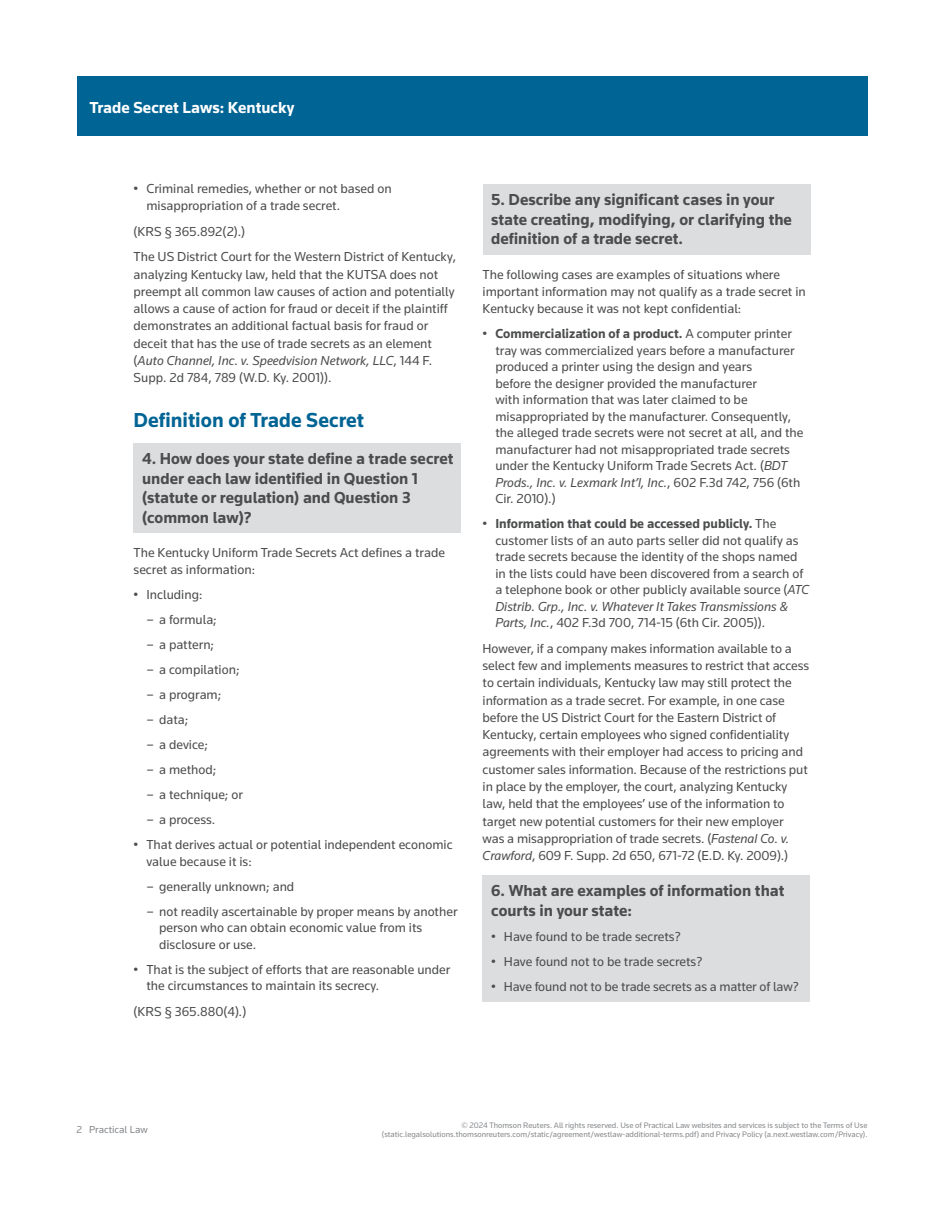
<style>
.page{position:relative;width:944px;height:1214px;background:#fff}
.page>*{position:absolute;margin:0;border:0;box-sizing:border-box;transform-origin:0 0}
.t1{font:700 21px "Knowledge";color:#006494}
.t2{font:700 16.5px/19.5px "Knowledge";color:#4b4c4d}
.t3{font:700 16.5px "Knowledge";color:#fff}
.t4{font:13.5px/16.5px "Knowledge";color:#4b4c4d}
.t5{font:10.5px "Knowledge";color:#86888b}
.t6{font:8.25px/9.8px "Knowledge";color:#86888b;text-align:right}
.s1{font-style:italic}
.s2{font-weight:700}
</style>
<div class="page">
<div style="left:77px;top:77px;width:790px;height:59px;background:#006494"></div>
<div style="left:134px;top:443px;width:327px;height:89px;background:#dcdddf"></div>
<div style="left:482px;top:184px;width:328px;height:70px;background:#dcdddf"></div>
<div style="left:482px;top:875px;width:328px;height:126px;background:#dcdddf"></div>
<p class="t3" style="left:89px;top:97px;width:206px">Trade Secret Laws: Kentucky</p>
<p class="t4" style="left:146px;top:180px;width:247px;text-indent:-13px">• Criminal remedies, whether or not based on misappropriation of a trade secret.</p>
<p class="t4" style="left:134px;top:218px;width:324px;line-height:25.8px">(KRS § 365.892(2).)<br>The US District Court for the Western District of Kentucky,</p>
<p class="t4" style="left:134px;top:265px;width:322px;line-height:17.2px">analyzing Kentucky law, held that the KUTSA does not preempt all common law causes of action and potentially allows a cause of action for fraud or deceit if the plaintiff demonstrates an additional factual basis for fraud or deceit that has the use of trade secrets as an element (<span class="s1">Auto Channel, Inc. v. Speedvision Network, LLC</span>, 144 F.<br>Supp. 2d 784, 789 (W.D. Ky. 2001)).</p>
<h1 class="t1" style="left:134px;top:407px;width:232px">Definition of Trade Secret</h1>
<p class="t2" style="left:142px;top:448px;width:313px">4. How does your state define a trade secret under each law identified in Question 1 (statute or regulation) and Question 3 (common law)?</p>
<p class="t4" style="left:134px;top:543px;width:313px;line-height:17.2px">The Kentucky Uniform Trade Secrets Act defines a trade secret as information:</p>
<p class="t4" style="left:134px;top:586px;width:70px">• Including:</p>
<p class="t4" style="left:146px;top:611px;width:72px">– a formula;</p>
<p class="t4" style="left:146px;top:636px;width:69px">– a pattern;</p>
<p class="t4" style="left:146px;top:661px;width:95px">– a compilation;</p>
<p class="t4" style="left:146px;top:686px;width:76px">– a program;</p>
<p class="t4" style="left:146px;top:711px;width:43px">– data;</p>
<p class="t4" style="left:146px;top:736px;width:63px">– a device;</p>
<p class="t4" style="left:146px;top:761px;width:72px">– a method;</p>
<p class="t4" style="left:146px;top:786px;width:98px">– a technique; or</p>
<p class="t4" style="left:146px;top:811px;width:70px">– a process.</p>
<p class="t4" style="left:146px;top:836px;width:308px;text-indent:-13px">• That derives actual or potential independent economic value because it is:</p>
<p class="t4" style="left:146px;top:877px;width:149px">– generally unknown; and</p>
<p class="t4" style="left:159px;top:902px;width:300px;text-indent:-13px">– not readily ascertainable by proper means by another person who can obtain economic value from its disclosure or use.</p>
<p class="t4" style="left:146px;top:960px;width:305px;text-indent:-13px">• That is the subject of efforts that are reasonable under the circumstances to maintain its secrecy.</p>
<p class="t4" style="left:134px;top:1003px;width:114px">(KRS § 365.880(4)<span class="s1">.</span>)</p>
<p class="t2" style="left:491px;top:190px;width:302px">5. Describe any significant cases in your state creating, modifying, or clarifying the definition of a trade secret.</p>
<p class="t4" style="left:482px;top:265px;width:325px;line-height:17.2px">The following cases are examples of situations where important information may not qualify as a trade secret in<br>Kentucky because it was not kept confidential:</p>
<p class="t4" style="left:495px;top:325px;width:309px;text-indent:-13px">• <span class="s2">Commercialization of a product.</span> A computer printer tray was commercialized years before a manufacturer produced a printer using the design and years<br>before the designer provided the manufacturer<br>with information that was later claimed to be misappropriated by the manufacturer. Consequently, the alleged trade secrets were not secret at all, and the manufacturer had not misappropriated trade secrets under the Kentucky Uniform Trade Secrets Act. (<span class="s1">BDT Prods., Inc. v. Lexmark Int’l, Inc.</span>, 602 F.3d 742, 756 (6th Cir. 2010).)</p>
<p class="t4" style="left:495px;top:515px;width:315px;text-indent:-13px">• <span class="s2">Information that could be accessed publicly.</span> The customer lists of an auto parts seller did not qualify as trade secrets because the identity of the shops named in the lists could have been discovered from a search of a telephone book or other publicly available source (<span class="s1">ATC Distrib. Grp., Inc. v. Whatever It Takes Transmissions &amp; Parts, Inc.</span>, 402 F.3d 700, 714-15 (6th Cir. 2005)).</p>
<p class="t4" style="left:482px;top:639px;width:328px;line-height:17.2px">However, if a company makes information available to a select few and implements measures to restrict that access to certain individuals, Kentucky law may still protect the information as a trade secret. For example, in one case before the US District Court for the Eastern District of Kentucky, certain employees who signed confidentiality agreements with their employer had access to pricing and customer sales information. Because of the restrictions put in place by the employer, the court, analyzing Kentucky law, held that the employees’ use of the information to target new potential customers for their new employer<br>was a misappropriation of trade secrets. (<span class="s1">Fastenal Co. v.<br>Crawford</span>, 609 F. Supp. 2d 650, 671-72 (E.D. Ky. 2009).)</p>
<p class="t2" style="left:491px;top:880px;width:295px">6. What are examples of information that courts in your state:</p>
<p class="t4" style="left:491px;top:928px;width:191px">• Have found to be trade secrets?</p>
<p class="t4" style="left:491px;top:953px;width:213px">• Have found not to be trade secrets?</p>
<p class="t4" style="left:491px;top:978px;width:309px">• Have found not to be trade secrets as a matter of law?</p>
<p class="t5" style="left:77px;top:1123px;width:73px">2 Practical Law</p>
<p class="t6" style="left:382px;top:1119px;width:487px">© 2024 Thomson Reuters. All rights reserved. Use of Practical Law websites and services is subject to the Terms of Use (static.legalsolutions.thomsonreuters.com/static/agreement/westlaw-additional-terms.pdf) and Privacy Policy (a.next.westlaw.com/Privacy).</p>
</div>
